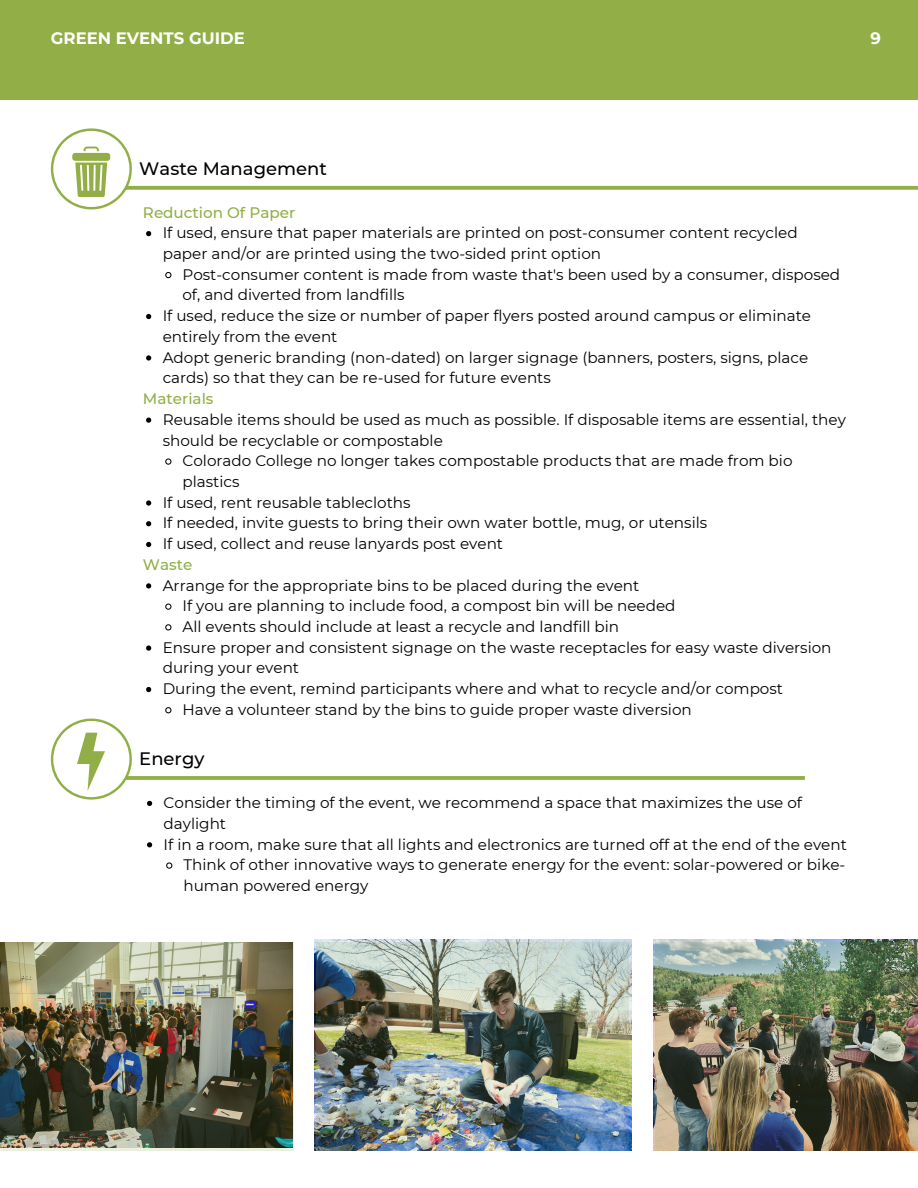
<style>
.page{position:relative;width:918px;height:1188px;background:#fff}
.page>*{position:absolute;margin:0;border:0;box-sizing:border-box;transform-origin:0 0}
.t1{font:500 18px "Montserrat";color:#000}
.t2{font:700 16.5px "Montserrat";color:#fff}
.t3{font:15.15px/20.7px "Montserrat";color:#000}
.t4{font:500 15.15px "Montserrat";color:#91af46}
</style>
<div class="page">
<div style="left:0;top:0;width:918px;height:99px;background:#91af46"></div>
<svg style="left:147px;top:842px;width:5px;height:5px"></svg>
<svg style="left:166px;top:862px;width:7px;height:7px"></svg>
<img style="left:0;top:942px;width:294px;height:209px">
<img style="left:314px;top:940px;width:317px;height:210px">
<img style="left:316px;top:942px;width:313px;height:209px">
<img style="left:655px;top:942px;width:263px;height:209px">
<svg style="left:51px;top:128px;width:867px;height:81px"></svg>
<svg style="left:146px;top:231px;width:5px;height:5px"></svg>
<svg style="left:165px;top:272px;width:7px;height:7px"></svg>
<svg style="left:146px;top:314px;width:5px;height:5px"></svg>
<svg style="left:146px;top:355px;width:5px;height:6px"></svg>
<svg style="left:146px;top:418px;width:5px;height:5px"></svg>
<svg style="left:165px;top:458px;width:7px;height:7px"></svg>
<svg style="left:146px;top:500px;width:5px;height:6px"></svg>
<svg style="left:146px;top:521px;width:5px;height:5px"></svg>
<svg style="left:146px;top:542px;width:5px;height:5px"></svg>
<svg style="left:146px;top:583px;width:5px;height:6px"></svg>
<svg style="left:165px;top:603px;width:7px;height:7px"></svg>
<svg style="left:165px;top:624px;width:7px;height:7px"></svg>
<svg style="left:146px;top:646px;width:5px;height:5px"></svg>
<svg style="left:146px;top:687px;width:5px;height:5px"></svg>
<svg style="left:51px;top:707px;width:754px;height:99px"></svg>
<p class="t2" style="left:51px;top:28px;width:195px">GREEN EVENTS GUIDE</p>
<p class="t2" style="left:871px;top:28px;width:12px">9</p>
<p class="t1" style="left:139px;top:158px;width:189px">Waste Management</p>
<p class="t4" style="left:143px;top:203px;width:154px">Reduction Of Paper</p>
<p class="t3" style="left:163px;top:223px;width:636px">If used, ensure that paper materials are printed on post-consumer content recycled paper and/or are printed using the two-sided print option</p>
<p class="t3" style="left:182px;top:264px;width:659px">Post-consumer content is made from waste that's been used by a consumer, disposed</p>
<p class="t3" style="left:182px;top:285px;width:224px">of, and diverted from landfills</p>
<p class="t3" style="left:163px;top:305px;width:650px">If used, reduce the size or number of paper flyers posted around campus or eliminate</p>
<p class="t3" style="left:163px;top:326px;width:176px">entirely from the event</p>
<p class="t3" style="left:163px;top:347px;width:647px">Adopt generic branding (non-dated) on larger signage (banners, posters, signs, place</p>
<p class="t3" style="left:163px;top:368px;width:390px">cards) so that they can be re-used for future events</p>
<p class="t3" style="left:163px;top:409px;width:685px">Reusable items should be used as much as possible. If disposable items are essential, they</p>
<p class="t3" style="left:163px;top:430px;width:282px">should be recyclable or compostable</p>
<p class="t3" style="left:182px;top:450px;width:612px">Colorado College no longer takes compostable products that are made from bio</p>
<p class="t3" style="left:182px;top:471px;width:58px">plastics</p>
<p class="t3" style="left:163px;top:492px;width:249px">If used, rent reusable tablecloths</p>
<p class="t3" style="left:163px;top:513px;width:546px">If needed, invite guests to bring their own water bottle, mug, or utensils</p>
<p class="t3" style="left:163px;top:533px;width:342px">If used, collect and reuse lanyards post event</p>
<p class="t3" style="left:163px;top:575px;width:478px">Arrange for the appropriate bins to be placed during the event</p>
<p class="t3" style="left:182px;top:596px;width:495px">If you are planning to include food, a compost bin will be needed</p>
<p class="t3" style="left:182px;top:616px;width:438px">All events should include at least a recycle and landfill bin</p>
<p class="t3" style="left:163px;top:637px;width:670px">Ensure proper and consistent signage on the waste receptacles for easy waste diversion</p>
<p class="t3" style="left:163px;top:658px;width:138px">during your event</p>
<p class="t3" style="left:163px;top:678px;width:622px">During the event, remind participants where and what to recycle and/or compost</p>
<p class="t3" style="left:182px;top:699px;width:511px">Have a volunteer stand by the bins to guide proper waste diversion</p>
<p class="t4" style="left:143px;top:389px;width:72px">Materials</p>
<p class="t4" style="left:143px;top:555px;width:51px">Waste</p>
<p class="t1" style="left:139px;top:748px;width:67px">Energy</p>
<p class="t3" style="left:164px;top:792px;width:640px">Consider the timing of the event, we recommend a space that maximizes the use of</p>
<p class="t3" style="left:164px;top:813px;width:64px">daylight</p>
<p class="t3" style="left:164px;top:834px;width:685px">If in a room, make sure that all lights and electronics are turned off at the end of the event</p>
<p class="t3" style="left:183px;top:854px;width:664px">Think of other innovative ways to generate energy for the event: solar-powered or bike-</p>
<p class="t3" style="left:183px;top:875px;width:187px">human powered energy</p>
</div>
